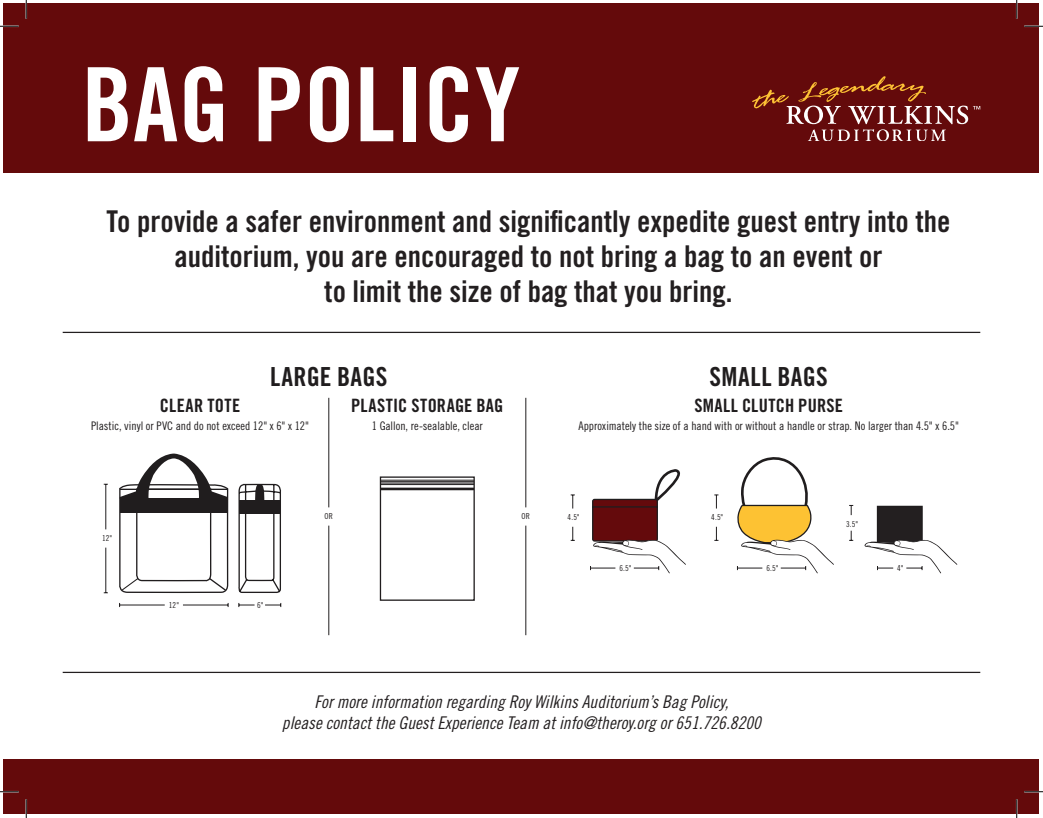
<style>
.page{position:relative;width:1043px;height:818px;background:#fff}
.page>*{position:absolute;margin:0;border:0;box-sizing:border-box;transform-origin:0 0}
.t1{font:102.5px "Trade Gothic Bold Cond Twenty";color:#fff}
.t2{font:30px/35px "Trade Gothic Bold Cond Twenty";color:#231f20;text-align:center}
.t3{font:26.25px "Trade Gothic Bold Cond Twenty";letter-spacing:.01em;color:#201d1e}
.t4{font:18.38px "Trade Gothic Bold Cond Twenty";letter-spacing:.02em;color:#201d1e}
.t5{font:17.5px "Trade Gothic Cond Eighteen Obl";color:#231f20}
.t6{font:11.88px "Trade Gothic Cond Eighteen";color:#201d1e}
.t7{font:8.25px "Trade Gothic Cond Eighteen";letter-spacing:.015em;color:#201d1e}
</style>
<div class="page">
<div style="left:4px;top:4px;width:1035px;height:169px;background:#640a0b"></div>
<div style="left:4px;top:759px;width:1035px;height:55px;background:#640a0b"></div>
<svg style="left:119px;top:453px;width:110px;height:140px"></svg>
<svg style="left:238px;top:483px;width:43px;height:110px"></svg>
<hr style="left:105px;top:484px;width:1px;height:45px;background:#201d1e">
<hr style="left:105px;top:547px;width:1px;height:45px;background:#201d1e">
<hr style="left:183px;top:604px;width:45px;height:1px;background:#201d1e">
<hr style="left:120px;top:604px;width:45px;height:1px;background:#201d1e">
<svg style="left:238px;top:603px;width:16px;height:4px"></svg>
<svg style="left:265px;top:603px;width:16px;height:4px"></svg>
<hr style="left:328px;top:398px;width:1px;height:109px;background:#201d1e">
<hr style="left:328px;top:525px;width:1px;height:110px;background:#201d1e">
<div style="left:380px;top:476px;width:95px;height:124px;border:1px solid #201d1e"></div>
<hr style="left:380px;top:487px;width:94px;height:3px;background:#201d1e">
<hr style="left:380px;top:484px;width:94px;height:1px;background:#201d1e">
<hr style="left:380px;top:482px;width:94px;height:1px;background:#201d1e">
<hr style="left:380px;top:481px;width:94px;height:1px;background:#201d1e">
<hr style="left:380px;top:480px;width:94px;height:1px;background:#201d1e">
<hr style="left:525px;top:398px;width:1px;height:109px;background:#201d1e">
<hr style="left:525px;top:525px;width:1px;height:110px;background:#201d1e">
<svg style="left:570px;top:494px;width:5px;height:14px"></svg>
<svg style="left:570px;top:526px;width:5px;height:15px"></svg>
<svg style="left:714px;top:494px;width:4px;height:14px"></svg>
<svg style="left:714px;top:526px;width:4px;height:15px"></svg>
<svg style="left:849px;top:505px;width:4px;height:10px"></svg>
<svg style="left:849px;top:530px;width:4px;height:11px"></svg>
<svg style="left:590px;top:470px;width:96px;height:103px"></svg>
<svg style="left:737px;top:457px;width:97px;height:116px"></svg>
<div style="left:876px;top:505px;width:46px;height:37px;background:#231f20;border:1px solid #201d1e"></div>
<svg style="left:864px;top:539px;width:93px;height:34px"></svg>
<hr style="left:63px;top:671px;width:917px;height:2px;background:#231f20">
<hr style="left:63px;top:332px;width:917px;height:1px;background:#231f20">
<svg style="left:752px;top:76px;width:228px;height:64px"></svg>
<svg style="left:0;top:25px;width:19px;height:2px"></svg>
<svg style="left:1024px;top:25px;width:18px;height:2px"></svg>
<svg style="left:0;top:790px;width:19px;height:2px"></svg>
<svg style="left:1024px;top:790px;width:18px;height:2px"></svg>
<svg style="left:25px;top:0;width:2px;height:19px"></svg>
<svg style="left:25px;top:799px;width:2px;height:19px"></svg>
<svg style="left:1015px;top:0;width:2px;height:19px"></svg>
<svg style="left:1015px;top:799px;width:2px;height:19px"></svg>
<p class="t1" style="left:82px;top:42px;width:440px">BAG POLICY</p>
<p class="t2" style="left:107px;top:203px;width:845px">To provide a safer environment and significantly expedite guest entry into the auditorium, you are encouraged to not bring a bag to an event or<br>to limit the size of bag that you bring.</p>
<p class="t3" style="left:270px;top:361px;width:119px">LARGE BAGS</p>
<p class="t4" style="left:160px;top:394px;width:82px">CLEAR TOTE</p>
<p class="t6" style="left:91px;top:418px;width:220px">Plastic, vinyl or PVC and do not exceed 12" x 6" x 12"</p>
<p class="t4" style="left:351px;top:394px;width:154px">PLASTIC STORAGE BAG</p>
<p class="t6" style="left:372px;top:418px;width:113px">1 Gallon, re-sealable, clear</p>
<p class="t7" style="left:102px;top:533px;width:12px">12"</p>
<p class="t7" style="left:169px;top:599px;width:12px">12"</p>
<p class="t7" style="left:257px;top:599px;width:8px">6"</p>
<p class="t7" style="left:324px;top:511px;width:10px">OR</p>
<p class="t7" style="left:521px;top:511px;width:10px">OR</p>
<p class="t3" style="left:709px;top:361px;width:120px">SMALL BAGS</p>
<p class="t4" style="left:694px;top:394px;width:150px">SMALL CLUTCH PURSE</p>
<p class="t6" style="left:578px;top:418px;width:382px">Approximately the size of a hand with or without a handle or strap. No larger than 4.5" x 6.5"</p>
<p class="t7" style="left:567px;top:512px;width:14px">4.5"</p>
<p class="t7" style="left:711px;top:512px;width:14px">4.5"</p>
<p class="t7" style="left:846px;top:519px;width:14px">3.5"</p>
<p class="t7" style="left:619px;top:562px;width:14px">6.5"</p>
<p class="t7" style="left:766px;top:562px;width:14px">6.5"</p>
<p class="t7" style="left:897px;top:562px;width:8px">4"</p>
<p class="t5" style="left:314px;top:691px;width:416px">For more information regarding Roy Wilkins Auditorium’s Bag Policy,</p>
<p class="t5" style="left:282px;top:712px;width:480px">please contact the Guest Experience Team at info@theroy.org or 651.726.8200</p>
</div>
